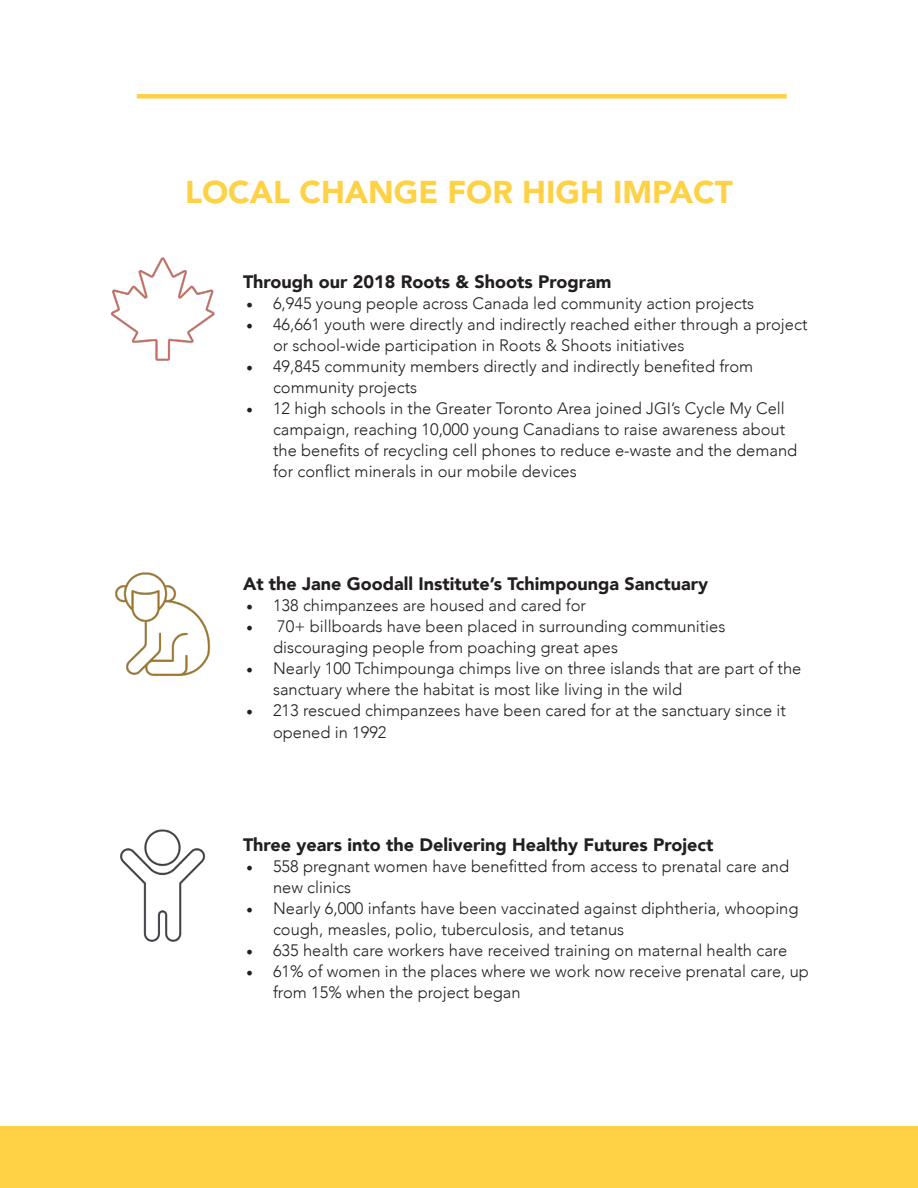
<style>
.page{position:relative;width:918px;height:1188px;background:#fff}
.page>*{position:absolute;margin:0;border:0;box-sizing:border-box;transform-origin:0 0}
.t1{font:900 31.5px "Avenir";color:#ffd145}
.t2{font:900 18px "Avenir";color:#231f20}
.t3{font:300 16.5px/21px "Avenir";color:#231f20}
.s1{font-family:"Minion Pro";font-weight:400;font-size:18px}
</style>
<div class="page">
<div style="left:0;top:1127px;width:918px;height:61px;background:#ffd145"></div>
<div style="left:137px;top:94px;width:650px;height:5px;background:#ffd145"></div>
<img style="left:110px;top:257px;width:105px;height:104px">
<img style="left:115px;top:572px;width:96px;height:104px">
<img style="left:120px;top:829px;width:86px;height:113px">
<p class="t1" style="left:185px;top:165px;width:549px">LOCAL CHANGE FOR HIGH IMPACT</p>
<p class="t2" style="left:243px;top:266px;width:370px">Through our 2018 Roots &amp; Shoots Program</p>
<p class="t3" style="left:246px;top:293px;width:510px"><span class="s1">•</span> 6,945 young people across Canada led community action projects</p>
<p class="t3" style="left:273px;top:314px;width:536px;text-indent:-27px"><span class="s1">•</span> 46,661 youth were directly and indirectly reached either through a project or school-wide participation in Roots &amp; Shoots initiatives</p>
<p class="t3" style="left:273px;top:356px;width:482px;text-indent:-27px"><span class="s1">•</span> 49,845 community members directly and indirectly benefited from community projects</p>
<p class="t3" style="left:273px;top:398px;width:526px;text-indent:-27px"><span class="s1">•</span> 12 high schools in the Greater Toronto Area joined JGI’s Cycle My Cell campaign, reaching 10,000 young Canadians to raise awareness about the benefits of recycling cell phones to reduce e-waste and the demand for conflict minerals in our mobile devices</p>
<p class="t2" style="left:243px;top:568px;width:467px">At the Jane Goodall Institute’s Tchimpounga Sanctuary</p>
<p class="t3" style="left:246px;top:594px;width:342px"><span class="s1">•</span> 138 chimpanzees are housed and cared for</p>
<p class="t3" style="left:273px;top:615px;width:454px;text-indent:-27px"><span class="s1">•</span> 70+ billboards have been placed in surrounding communities discouraging people from poaching great apes</p>
<p class="t3" style="left:273px;top:657px;width:530px;text-indent:-27px"><span class="s1">•</span> Nearly 100 Tchimpounga chimps live on three islands that are part of the sanctuary where the habitat is most like living in the wild</p>
<p class="t3" style="left:273px;top:699px;width:515px;line-height:22.5px;text-indent:-27px"><span class="s1">•</span> 213 rescued chimpanzees have been cared for at the sanctuary since it opened in 1992</p>
<p class="t2" style="left:243px;top:829px;width:472px">Three years into the Delivering Healthy Futures Project</p>
<p class="t3" style="left:273px;top:855px;width:518px;text-indent:-27px"><span class="s1">•</span> 558 pregnant women have benefitted from access to prenatal care and new clinics</p>
<p class="t3" style="left:273px;top:897px;width:527px;text-indent:-27px"><span class="s1">•</span> Nearly 6,000 infants have been vaccinated against diphtheria, whooping cough, measles, polio, tuberculosis, and tetanus</p>
<p class="t3" style="left:246px;top:939px;width:543px"><span class="s1">•</span> 635 health care workers have received training on maternal health care</p>
<p class="t3" style="left:273px;top:960px;width:538px;text-indent:-27px"><span class="s1">•</span> 61% of women in the places where we work now receive prenatal care, up from 15% when the project began</p>
</div>
